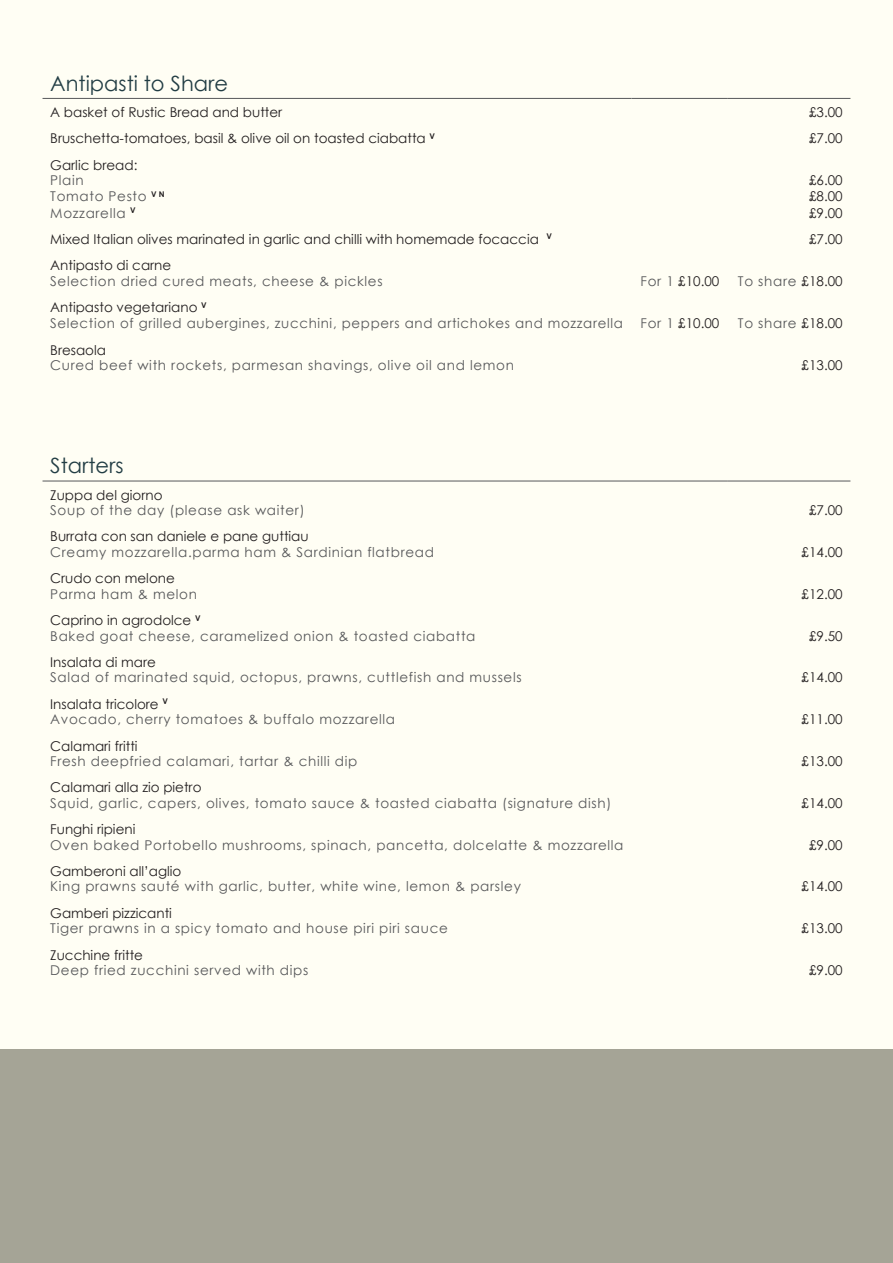
<style>
.page{position:relative;width:893px;height:1263px;background:#fff}
.page>*{position:absolute;margin:0;border:0;box-sizing:border-box;transform-origin:0 0}
.t1{font:21px "Century Gothic";color:#223d44}
.t2{font:13.5px/16.2px "Century Gothic";letter-spacing:.05em;color:#57585a}
.t3{font:13.5px "Century Gothic";color:#231f20}
.s1{color:#57585a}
.s2{color:#231f20}
</style>
<div class="page">
<div style="left:0;top:0;width:893px;height:1049px;background:#fffef4"></div>
<div style="left:0;top:1049px;width:893px;height:214px;background:#a5a496"></div>
<hr style="left:43px;top:98px;width:588px;height:1px;background:#57585a">
<hr style="left:631px;top:98px;width:96px;height:1px;background:#57585a">
<hr style="left:727px;top:98px;width:123px;height:1px;background:#57585a">
<hr style="left:43px;top:481px;width:684px;height:1px;background:#57585a">
<hr style="left:727px;top:481px;width:123px;height:1px;background:#57585a">
<p class="t1" style="left:50px;top:68px;width:179px">Antipasti to Share</p>
<p class="t3" style="left:50px;top:103px;width:234px">A basket of Rustic Bread and butter</p>
<p class="t3" style="left:809px;top:103px;width:35px">£3.00</p>
<p class="t3" style="left:50px;top:129px;width:386px">Bruschetta-tomatoes, basil &amp; olive oil on toasted ciabatta <sup>V</sup></p>
<p class="t3" style="left:809px;top:129px;width:35px">£7.00</p>
<p class="t3" style="left:50px;top:155px;width:89px">Garlic bread:</p>
<p class="t2" style="left:50px;top:172px;width:116px">Plain<br>Tomato Pesto <sup>V</sup> <sup>N</sup></p>
<p class="t2" style="left:50px;top:204px;width:87px">Mozzarella <sup>V</sup></p>
<p class="t3" style="left:809px;top:171px;width:35px">£6.00</p>
<p class="t3" style="left:809px;top:187px;width:35px">£8.00</p>
<p class="t3" style="left:809px;top:203px;width:35px">£9.00</p>
<p class="t3" style="left:50px;top:230px;width:503px">Mixed Italian olives marinated in garlic and chilli with homemade focaccia <sup>V</sup></p>
<p class="t3" style="left:809px;top:230px;width:35px">£7.00</p>
<p class="t3" style="left:50px;top:256px;width:123px">Antipasto di carne</p>
<p class="t2" style="left:50px;top:273px;width:334px">Selection dried cured meats, cheese &amp; pickles</p>
<p class="t3" style="left:640px;top:271px;width:80px"><span class="s1">For 1</span> £10.00</p>
<p class="t2" style="left:738px;top:273px;width:106px">To share <span class="s2">£18.00</span></p>
<p class="t3" style="left:50px;top:298px;width:158px">Antipasto vegetariano <sup>V</sup></p>
<p class="t2" style="left:50px;top:314px;width:574px">Selection of grilled aubergines, zucchini, peppers and artichokes and mozzarella</p>
<p class="t3" style="left:640px;top:314px;width:80px"><span class="s1">For 1</span> £10.00</p>
<p class="t2" style="left:738px;top:315px;width:106px">To share <span class="s2">£18.00</span></p>
<p class="t3" style="left:50px;top:340px;width:57px">Bresaola</p>
<p class="t2" style="left:50px;top:357px;width:465px">Cured beef with rockets, parmesan shavings, olive oil and lemon</p>
<p class="t3" style="left:802px;top:356px;width:43px">£13.00</p>
<p class="t1" style="left:50px;top:451px;width:75px">Starters</p>
<p class="t3" style="left:50px;top:485px;width:114px">Zuppa del giorno</p>
<p class="t2" style="left:50px;top:502px;width:256px">Soup of the day (please ask waiter)</p>
<p class="t3" style="left:809px;top:501px;width:35px">£7.00</p>
<p class="t3" style="left:50px;top:527px;width:260px">Burrata con san daniele e pane guttiau</p>
<p class="t2" style="left:50px;top:544px;width:385px">Creamy mozzarella.parma ham &amp; Sardinian flatbread</p>
<p class="t3" style="left:802px;top:543px;width:43px">£14.00</p>
<p class="t3" style="left:50px;top:569px;width:126px">Crudo con melone</p>
<p class="t2" style="left:50px;top:585px;width:148px">Parma ham &amp; melon</p>
<p class="t3" style="left:802px;top:584px;width:43px">£12.00</p>
<p class="t3" style="left:50px;top:611px;width:152px">Caprino in agrodolce <sup>V</sup></p>
<p class="t2" style="left:50px;top:627px;width:427px">Baked goat cheese, caramelized onion &amp; toasted ciabatta</p>
<p class="t3" style="left:809px;top:626px;width:35px">£9.50</p>
<p class="t3" style="left:50px;top:653px;width:107px">Insalata di mare</p>
<p class="t2" style="left:50px;top:669px;width:473px">Salad of marinated squid, octopus, prawns, cuttlefish and mussels</p>
<p class="t3" style="left:802px;top:668px;width:43px">£14.00</p>
<p class="t3" style="left:50px;top:694px;width:119px">Insalata tricolore <sup>V</sup></p>
<p class="t2" style="left:50px;top:711px;width:346px">Avocado, cherry tomatoes &amp; buffalo mozzarella</p>
<p class="t3" style="left:802px;top:710px;width:43px">£11.00</p>
<p class="t3" style="left:50px;top:736px;width:89px">Calamari fritti</p>
<p class="t2" style="left:50px;top:753px;width:309px">Fresh deepfried calamari, tartar &amp; chilli dip</p>
<p class="t3" style="left:802px;top:752px;width:43px">£13.00</p>
<p class="t3" style="left:50px;top:778px;width:153px">Calamari alla zio pietro</p>
<p class="t2" style="left:50px;top:795px;width:563px">Squid, garlic, capers, olives, tomato sauce &amp; toasted ciabatta (signature dish)</p>
<p class="t3" style="left:802px;top:793px;width:43px">£14.00</p>
<p class="t3" style="left:50px;top:820px;width:87px">Funghi ripieni</p>
<p class="t2" style="left:50px;top:836px;width:575px">Oven baked Portobello mushrooms, spinach, pancetta, dolcelatte &amp; mozzarella</p>
<p class="t3" style="left:809px;top:835px;width:35px">£9.00</p>
<p class="t3" style="left:50px;top:862px;width:133px">Gamberoni all’aglio</p>
<p class="t2" style="left:50px;top:878px;width:472px">King prawns sauté with garlic, butter, white wine, lemon &amp; parsley</p>
<p class="t3" style="left:802px;top:877px;width:43px">£14.00</p>
<p class="t3" style="left:50px;top:903px;width:123px">Gamberi pizzicanti</p>
<p class="t2" style="left:50px;top:920px;width:399px">Tiger prawns in a spicy tomato and house piri piri sauce</p>
<p class="t3" style="left:802px;top:919px;width:43px">£13.00</p>
<p class="t3" style="left:50px;top:945px;width:94px">Zucchine fritte</p>
<p class="t2" style="left:50px;top:962px;width:260px">Deep fried zucchini served with dips</p>
<p class="t3" style="left:809px;top:961px;width:35px">£9.00</p>
</div>
